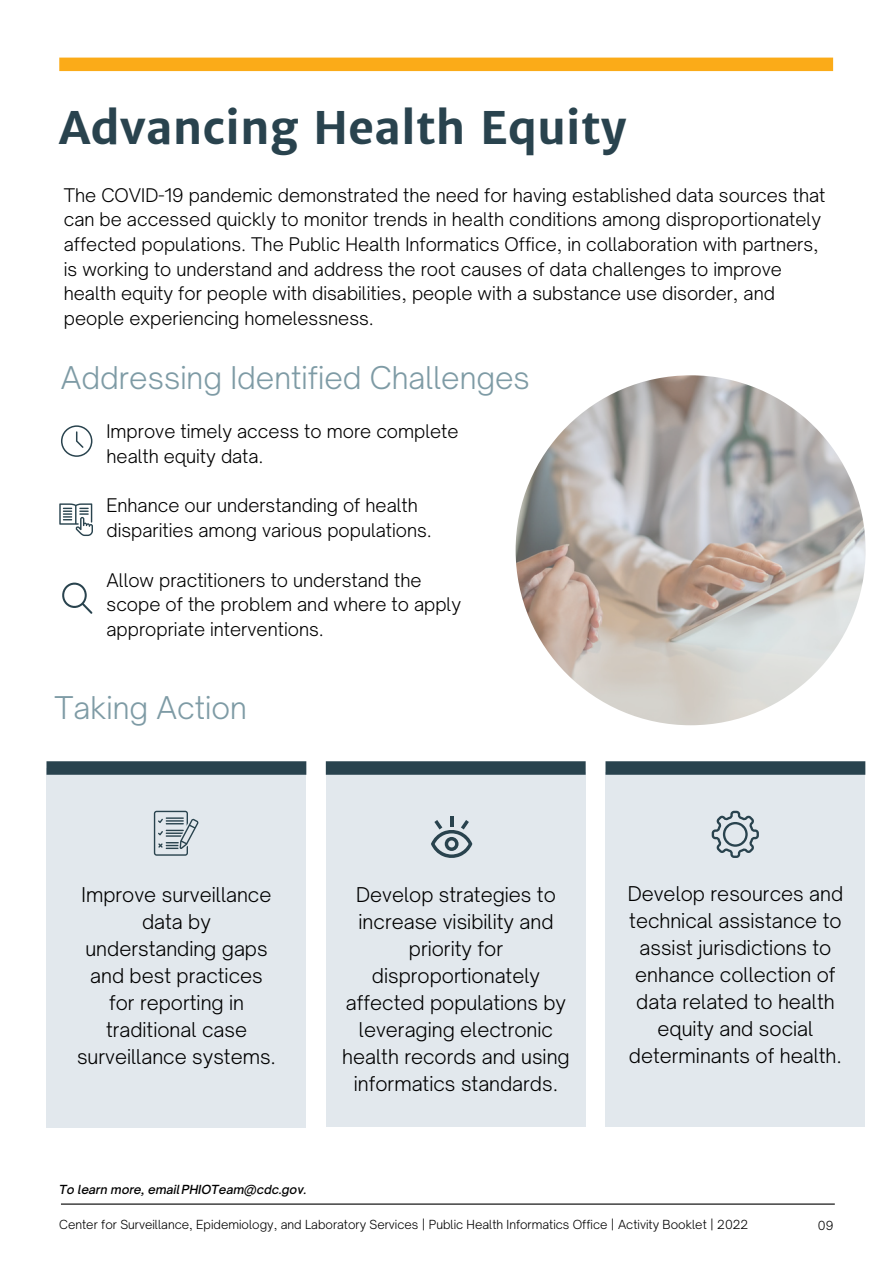
<style>
.page{position:relative;width:893px;height:1264px;background:#fff}
.page>*{position:absolute;margin:0;border:0;box-sizing:border-box;transform-origin:0 0}
.t1{font:700 45px "Merriweather Sans";color:#29434e}
.t2{font:300 30px "Open Sauce One";color:#7e9ba5}
.t3{font:300 19.5px "Open Sauce One";color:#000}
.t4{font:300 18px/24.8px "Open Sauce One";color:#000}
.t5{font:300 12px "Open Sauce One";color:#000}
.t6{font:italic 500 12px "Open Sauce One";color:#000}
</style>
<div class="page">
<div style="left:605px;top:772px;width:260px;height:354px;background:#e2e8ed"></div>
<div style="left:326px;top:772px;width:259px;height:354px;background:#e2e8ed"></div>
<div style="left:605px;top:761px;width:260px;height:13px;background:#29434e"></div>
<div style="left:326px;top:761px;width:259px;height:13px;background:#29434e"></div>
<div style="left:46px;top:768px;width:260px;height:359px;background:#e2e8ed"></div>
<div style="left:46px;top:761px;width:260px;height:13px;background:#29434e"></div>
<hr style="left:61px;top:1203px;width:773px;height:1px;background:#000">
<div style="left:59px;top:58px;width:774px;height:13px;background:#fbab18"></div>
<img style="left:515px;top:375px;width:350px;height:350px;border-radius:50%">
<svg style="left:61px;top:425px;width:31px;height:32px"></svg>
<svg style="left:59px;top:503px;width:34px;height:33px"></svg>
<svg style="left:62px;top:582px;width:30px;height:31px"></svg>
<svg style="left:154px;top:810px;width:45px;height:45px"></svg>
<svg style="left:431px;top:816px;width:41px;height:42px"></svg>
<svg style="left:711px;top:810px;width:47px;height:48px"></svg>
<p class="t1" style="left:59px;top:99px;width:569px">Advancing Health Equity</p>
<p class="t4" style="left:64px;top:182px;width:763px">The COVID-19 pandemic demonstrated the need for having established data sources that can be accessed quickly to monitor trends in health conditions among disproportionately affected populations. The Public Health Informatics Office, in collaboration with partners, is working to understand and address the root causes of data challenges to improve health equity for people with disabilities, people with a substance use disorder, and people experiencing homelessness.</p>
<p class="t2" style="left:61px;top:359px;width:470px">Addressing Identified Challenges</p>
<p class="t4" style="left:106px;top:419px;width:353px">Improve timely access to more complete health equity data.</p>
<p class="t4" style="left:106px;top:493px;width:327px">Enhance our understanding of health disparities among various populations.</p>
<p class="t4" style="left:106px;top:567px;width:356px">Allow practitioners to understand the scope of the problem and where to apply appropriate interventions.</p>
<p class="t2" style="left:55px;top:689px;width:194px">Taking Action</p>
<p class="t3" style="left:82px;top:882px;width:191px">Improve surveillance</p>
<p class="t3" style="left:356px;top:882px;width:201px">Develop strategies to</p>
<p class="t3" style="left:627px;top:881px;width:217px">Develop resources and</p>
<p class="t3" style="left:142px;top:909px;width:70px">data by</p>
<p class="t3" style="left:358px;top:909px;width:196px">increase visibility and</p>
<p class="t3" style="left:629px;top:908px;width:214px">technical assistance to</p>
<p class="t3" style="left:85px;top:936px;width:184px">understanding gaps</p>
<p class="t3" style="left:409px;top:936px;width:96px">priority for</p>
<p class="t3" style="left:639px;top:935px;width:193px">assist jurisdictions to</p>
<p class="t3" style="left:90px;top:963px;width:174px">and best practices</p>
<p class="t3" style="left:372px;top:963px;width:170px">disproportionately</p>
<p class="t3" style="left:635px;top:962px;width:202px">enhance collection of</p>
<p class="t3" style="left:109px;top:990px;width:136px">for reporting in</p>
<p class="t3" style="left:346px;top:990px;width:222px">affected populations by</p>
<p class="t3" style="left:636px;top:989px;width:200px">data related to health</p>
<p class="t3" style="left:106px;top:1017px;width:142px">traditional case</p>
<p class="t3" style="left:359px;top:1017px;width:196px">leveraging electronic</p>
<p class="t3" style="left:657px;top:1016px;width:157px">equity and social</p>
<p class="t3" style="left:77px;top:1044px;width:200px">surveillance systems.</p>
<p class="t3" style="left:342px;top:1044px;width:229px">health records and using</p>
<p class="t3" style="left:629px;top:1043px;width:214px">determinants of health.</p>
<p class="t3" style="left:354px;top:1071px;width:206px">informatics standards.</p>
<p class="t6" style="left:59px;top:1182px;width:249px">To learn more, emailPHIOTeam@cdc.gov.</p>
<p class="t5" style="left:59px;top:1216px;width:690px">Center for Surveillance, Epidemiology, and Laboratory Services | Public Health Informatics Office | Activity Booklet | 2022</p>
<p class="t5" style="left:817px;top:1217px;width:17px">09</p>
</div>
